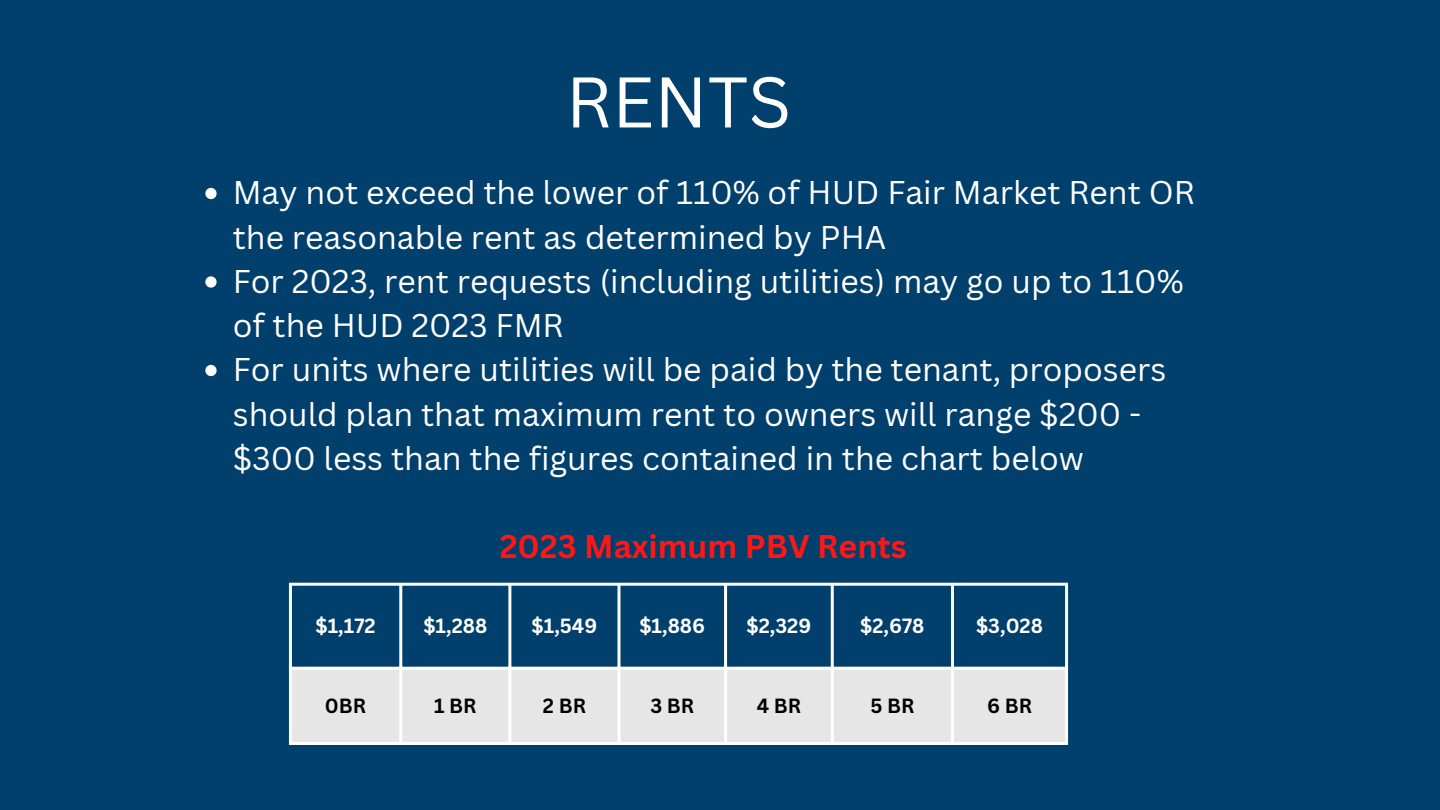
<style>
.page{position:relative;width:1440px;height:810px;background:#01406c}
.page>*{position:absolute;margin:0;border:0;box-sizing:border-box;transform-origin:0 0}
.t1{font:70px "Canva Sans";color:#fff}
.t2{font:32px/44.2px "Canva Sans";color:#fff}
.t3{font:700 32px "Canva Sans";color:#ff1616}
.t4{font:700 20px "Canva Sans";color:#fff}
.t5{font:700 20px "Canva Sans";color:#000}
</style>
<div class="page">
<div style="left:292px;top:670px;width:773px;height:72px;background:#e6e6e6"></div>
<hr style="left:289px;top:586px;width:3px;height:156px;background:#fff">
<hr style="left:399px;top:586px;width:3px;height:156px;background:#fff">
<hr style="left:508px;top:586px;width:3px;height:156px;background:#fff">
<hr style="left:618px;top:586px;width:3px;height:156px;background:#fff">
<hr style="left:724px;top:586px;width:3px;height:156px;background:#fff">
<hr style="left:831px;top:586px;width:3px;height:156px;background:#fff">
<hr style="left:951px;top:586px;width:3px;height:156px;background:#fff">
<hr style="left:1065px;top:586px;width:3px;height:156px;background:#fff">
<hr style="left:289px;top:583px;width:779px;height:3px;background:#fff">
<hr style="left:289px;top:667px;width:779px;height:3px;background:#fff">
<hr style="left:289px;top:742px;width:779px;height:3px;background:#fff">
<svg style="left:205px;top:188px;width:12px;height:11px"></svg>
<svg style="left:205px;top:276px;width:12px;height:12px"></svg>
<svg style="left:205px;top:365px;width:12px;height:11px"></svg>
<h1 class="t1" style="left:566px;top:53px;width:227px">RENTS</h1>
<p class="t2" style="left:233px;top:170px;width:964px">May not exceed the lower of 110% of HUD Fair Market Rent OR the reasonable rent as determined by PHA<br>For 2023, rent requests (including utilities) may go up to 110% of the HUD 2023 FMR<br>For units where utilities will be paid by the tenant, proposers should plan that maximum rent to owners will range $200 - $300 less than the figures contained in the chart below</p>
<p class="t3" style="left:500px;top:524px;width:408px">2023 Maximum PBV Rents</p>
<p class="t4" style="left:316px;top:612px;width:62px">$1,172</p>
<p class="t4" style="left:423px;top:612px;width:65px">$1,288</p>
<p class="t4" style="left:532px;top:612px;width:67px">$1,549</p>
<p class="t4" style="left:639px;top:612px;width:67px">$1,886</p>
<p class="t4" style="left:747px;top:612px;width:66px">$2,329</p>
<p class="t4" style="left:860px;top:612px;width:66px">$2,678</p>
<p class="t4" style="left:976px;top:612px;width:68px">$3,028</p>
<p class="t5" style="left:325px;top:692px;width:43px">0BR</p>
<p class="t5" style="left:434px;top:692px;width:44px">1 BR</p>
<p class="t5" style="left:543px;top:692px;width:45px">2 BR</p>
<p class="t5" style="left:650px;top:692px;width:45px">3 BR</p>
<p class="t5" style="left:757px;top:692px;width:46px">4 BR</p>
<p class="t5" style="left:870px;top:692px;width:46px">5 BR</p>
<p class="t5" style="left:987px;top:692px;width:46px">6 BR</p>
</div>
